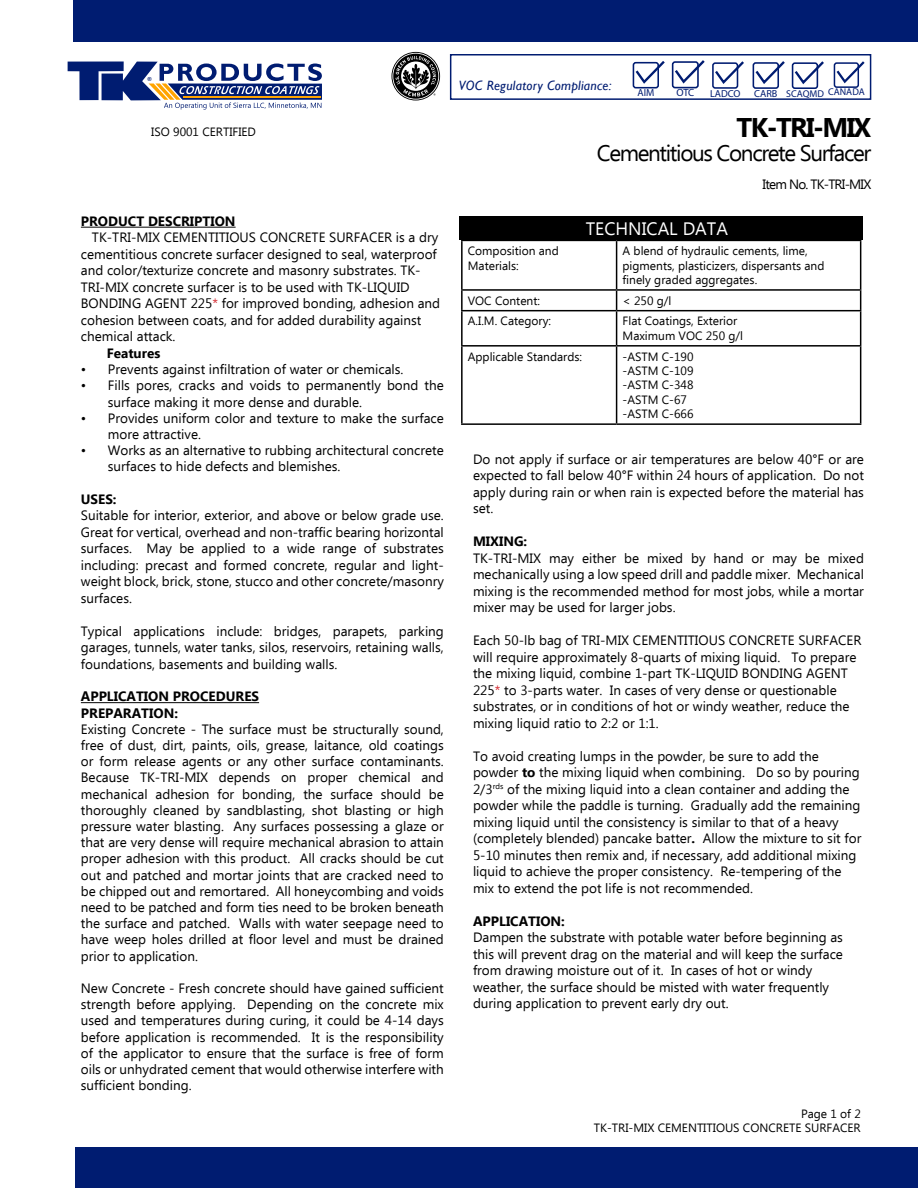
<style>
.page{position:relative;width:918px;height:1188px;background:#fff}
.page>*{position:absolute;margin:0;border:0;box-sizing:border-box;transform-origin:0 0}
.t1{font:700 27px "Ebrima";letter-spacing:-.06em;color:#000}
.t2{font:22.5px "Ebrima";letter-spacing:-.06em;color:#000}
.t3{font:18px "Ebrima";color:#fff}
.t4{font:13.5px/16.5px "Ebrima";color:#000}
.t5{font:700 13.5px/16.2px "Ebrima";color:#000}
.t6{font:italic 13.5px "Gill Sans";letter-spacing:.02em;color:#001c71}
.t7{font:13.5px "Ebrima";letter-spacing:-.06em;color:#000}
.t8{font:12px/14.4px "Ebrima";color:#000}
.t9{font:10.5px "Myriad Pro";color:#001c71}
.t10{font:10.2px "Myriad Pro";color:#001c71}
.t11{font:9.9px "Myriad Pro";color:#001c71}
.t12{font:5.4px "Impact";color:#001c71}
.s1{color:#d2232a}
.s2{font-weight:700}
</style>
<div class="page">
<div style="left:73px;top:0;width:845px;height:42px;background:#001c71"></div>
<div style="left:76px;top:1148px;width:842px;height:40px;background:#001c71"></div>
<svg style="left:68px;top:62px;width:254px;height:48px"></svg>
<div style="left:450px;top:54px;width:421px;height:46px;border:2px solid #001c71"></div>
<div style="left:460px;top:217px;width:403px;height:23px;background:#000"></div>
<svg style="left:392px;top:52px;width:48px;height:48px"></svg>
<div style="left:633px;top:62px;width:26px;height:26px;border:2px solid #001c71;border-radius:2px"></div>
<svg style="left:633px;top:61px;width:32px;height:25px"></svg>
<div style="left:712px;top:62px;width:26px;height:27px;border:2px solid #001c71;border-radius:2px"></div>
<svg style="left:713px;top:61px;width:31px;height:25px"></svg>
<div style="left:672px;top:61px;width:27px;height:27px;border:2px solid #001c71;border-radius:2px"></div>
<svg style="left:672px;top:60px;width:33px;height:25px"></svg>
<div style="left:792px;top:62px;width:26px;height:27px;border:2px solid #001c71;border-radius:2px"></div>
<svg style="left:792px;top:61px;width:32px;height:25px"></svg>
<div style="left:834px;top:62px;width:25px;height:26px;border:2px solid #001c71;border-radius:2px"></div>
<svg style="left:834px;top:61px;width:31px;height:24px"></svg>
<hr style="left:81px;top:227px;width:155px;height:1px;background:#000">
<hr style="left:81px;top:702px;width:178px;height:1px;background:#000">
<div style="left:753px;top:62px;width:26px;height:27px;border:2px solid #001c71;border-radius:2px"></div>
<svg style="left:753px;top:61px;width:32px;height:25px"></svg>
<svg style="left:463px;top:241px;width:397px;height:182px"></svg>
<hr style="left:461px;top:240px;width:156px;height:1px;background:#000">
<hr style="left:461px;top:241px;width:2px;height:48px;background:#000">
<hr style="left:617px;top:240px;width:244px;height:1px;background:#000">
<hr style="left:616px;top:241px;width:1px;height:48px;background:#000">
<hr style="left:860px;top:241px;width:1px;height:48px;background:#000">
<hr style="left:461px;top:289px;width:156px;height:2px;background:#000">
<svg style="left:461px;top:291px;width:2px;height:19px"></svg>
<hr style="left:617px;top:289px;width:244px;height:2px;background:#000">
<svg style="left:616px;top:291px;width:1px;height:19px"></svg>
<svg style="left:860px;top:291px;width:1px;height:19px"></svg>
<hr style="left:461px;top:310px;width:156px;height:1px;background:#000">
<hr style="left:461px;top:311px;width:2px;height:34px;background:#000">
<hr style="left:617px;top:310px;width:244px;height:1px;background:#000">
<hr style="left:616px;top:311px;width:1px;height:34px;background:#000">
<hr style="left:860px;top:311px;width:1px;height:34px;background:#000">
<hr style="left:461px;top:345px;width:156px;height:2px;background:#000">
<hr style="left:461px;top:347px;width:2px;height:76px;background:#000">
<hr style="left:617px;top:345px;width:244px;height:2px;background:#000">
<hr style="left:616px;top:347px;width:1px;height:76px;background:#000">
<hr style="left:860px;top:347px;width:1px;height:76px;background:#000">
<hr style="left:461px;top:423px;width:156px;height:2px;background:#000">
<hr style="left:617px;top:423px;width:244px;height:2px;background:#000">
<p class="t12" style="left:148px;top:75px;width:6px">®</p>
<p class="t6" style="left:459px;top:78px;width:154px">VOC Regulatory Compliance:</p>
<p class="t10" style="left:637px;top:87px;width:18px">AIM</p>
<p class="t9" style="left:676px;top:86px;width:19px">OTC</p>
<p class="t10" style="left:710px;top:87px;width:32px">LADCO</p>
<p class="t11" style="left:786px;top:87px;width:80px">SCAQMD CANADA</p>
<p class="t10" style="left:754px;top:87px;width:25px">CARB</p>
<p class="t8" style="left:151px;top:125px;width:106px">ISO 9001 CERTIFIED</p>
<h1 class="t1" style="left:737px;top:107px;width:136px">TK-TRI-MIX</h1>
<h2 class="t2" style="left:597px;top:137px;width:276px">Cementitious Concrete Surfacer</h2>
<p class="t7" style="left:763px;top:175px;width:110px">Item No. TK-TRI-MIX</p>
<p class="t5" style="left:81px;top:214px;width:156px">PRODUCT DESCRIPTION</p>
<p class="t4" style="left:81px;top:230px;width:361px;text-indent:11px">TK-TRI-MIX CEMENTITIOUS CONCRETE SURFACER is a dry cementitious concrete surfacer designed to seal, waterproof and color/texturize concrete and masonry substrates. TK-TRI-MIX concrete surfacer is to be used with TK-LIQUID BONDING AGENT 225<span class="s1">*</span> for improved bonding, adhesion and cohesion between coats, and for added durability against chemical attack.</p>
<p class="t5" style="left:107px;top:346px;width:55px">Features</p>
<p class="t4" style="left:81px;top:362px;width:324px">• Prevents against infiltration of water or chemicals.</p>
<p class="t4" style="left:108px;top:378px;width:338px;text-indent:-27px">• Fills pores, cracks and voids to permanently bond the surface making it more dense and durable.</p>
<p class="t4" style="left:108px;top:411px;width:338px;text-indent:-27px">• Provides uniform color and texture to make the surface more attractive.</p>
<p class="t4" style="left:108px;top:443px;width:337px;text-indent:-27px">• Works as an alternative to rubbing architectural concrete surfaces to hide defects and blemishes.</p>
<p class="t5" style="left:81px;top:492px;width:37px">USES:</p>
<p class="t4" style="left:81px;top:508px;width:365px;text-align:justify">Suitable for interior, exterior, and above or below grade use.<br>Great for vertical, overhead and non-traffic bearing horizontal surfaces. May be applied to a wide range of substrates including: precast and formed concrete, regular and light&shy;weight block, brick, stone, stucco and other concrete/masonry surfaces.</p>
<p class="t4" style="left:81px;top:624px;width:364px;text-align:justify">Typical applications include: bridges, parapets, parking garages, tunnels, water tanks, silos, reservoirs, retaining walls, foundations, basements and building walls.</p>
<p class="t5" style="left:81px;top:689px;width:180px">APPLICATION PROCEDURES<br>PREPARATION:</p>
<p class="t4" style="left:81px;top:722px;width:365px;text-align:justify">Existing Concrete - The surface must be structurally sound, free of dust, dirt, paints, oils, grease, laitance, old coatings or form release agents or any other surface contaminants.<br>Because TK-TRI-MIX depends on proper chemical and mechanical adhesion for bonding, the surface should be thoroughly cleaned by sandblasting, shot blasting or high pressure water blasting. Any surfaces possessing a glaze or that are very dense will require mechanical abrasion to attain proper adhesion with this product. All cracks should be cut out and patched and mortar joints that are cracked need to be chipped out and remortared. All honeycombing and voids need to be patched and form ties need to be broken beneath the surface and patched. Walls with water seepage need to have weep holes drilled at floor level and must be drained prior to application.</p>
<p class="t4" style="left:81px;top:981px;width:365px;text-align:justify">New Concrete - Fresh concrete should have gained sufficient strength before applying. Depending on the concrete mix used and temperatures during curing, it could be 4-14 days before application is recommended. It is the responsibility of the applicator to ensure that the surface is free of form oils or unhydrated cement that would otherwise interfere with sufficient bonding.</p>
<h3 class="t3" style="left:586px;top:216px;width:144px">TECHNICAL DATA</h3>
<p class="t8" style="left:468px;top:244px;width:92px">Composition and<br>Materials:</p>
<p class="t8" style="left:623px;top:244px;width:203px">A blend of hydraulic cements, lime, pigments, plasticizers, dispersants and finely graded aggregates.</p>
<p class="t8" style="left:468px;top:294px;width:74px">VOC Content:</p>
<p class="t8" style="left:623px;top:294px;width:50px">&lt; 250 g/l</p>
<p class="t8" style="left:468px;top:315px;width:85px">A.I.M. Category:</p>
<p class="t8" style="left:623px;top:315px;width:122px">Flat Coatings, Exterior<br>Maximum VOC 250 g/l</p>
<p class="t8" style="left:468px;top:350px;width:116px">Applicable Standards:</p>
<p class="t8" style="left:623px;top:350px;width:72px">-ASTM C-190 -ASTM C-109 -ASTM C-348 -ASTM C-67 -ASTM C-666</p>
<p class="t4" style="left:473px;top:452px;width:392px;text-align:justify">Do not apply if surface or air temperatures are below 40°F or are expected to fall below 40°F within 24 hours of application. Do not apply during rain or when rain is expected before the material has set.</p>
<p class="t5" style="left:473px;top:534px;width:56px">MIXING:</p>
<p class="t4" style="left:473px;top:551px;width:392px;text-align:justify">TK-TRI-MIX may either be mixed by hand or may be mixed mechanically using a low speed drill and paddle mixer. Mechanical mixing is the recommended method for most jobs, while a mortar mixer may be used for larger jobs.</p>
<p class="t4" style="left:473px;top:633px;width:390px">Each 50-lb bag of TRI-MIX CEMENTITIOUS CONCRETE SURFACER will require approximately 8-quarts of mixing liquid. To prepare the mixing liquid, combine 1-part TK-LIQUID BONDING AGENT 225<span class="s1">*</span> to 3-parts water. In cases of very dense or questionable substrates, or in conditions of hot or windy weather, reduce the mixing liquid ratio to 2:2 or 1:1.</p>
<p class="t4" style="left:473px;top:749px;width:390px">To avoid creating lumps in the powder, be sure to add the powder <span class="s2">to</span> the mixing liquid when combining. Do so by pouring 2/3<sup>rds</sup> of the mixing liquid into a clean container and adding the powder while the paddle is turning. Gradually add the remaining mixing liquid until the consistency is similar to that of a heavy (completely blended) pancake batter<span class="s2">.</span> Allow the mixture to sit for 5-10 minutes then remix and, if necessary, add additional mixing liquid to achieve the proper consistency. Re-tempering of the mix to extend the pot life is not recommended.</p>
<p class="t5" style="left:473px;top:914px;width:93px">APPLICATION:</p>
<p class="t4" style="left:473px;top:930px;width:371px">Dampen the substrate with potable water before beginning as this will prevent drag on the material and will keep the surface from drawing moisture out of it. In cases of hot or windy weather, the surface should be misted with water frequently during application to prevent early dry out.</p>
<p class="t8" style="left:594px;top:1107px;width:268px;text-align:right">Page 1 of 2<br>TK-TRI-MIX CEMENTITIOUS CONCRETE SURFACER</p>
</div>
